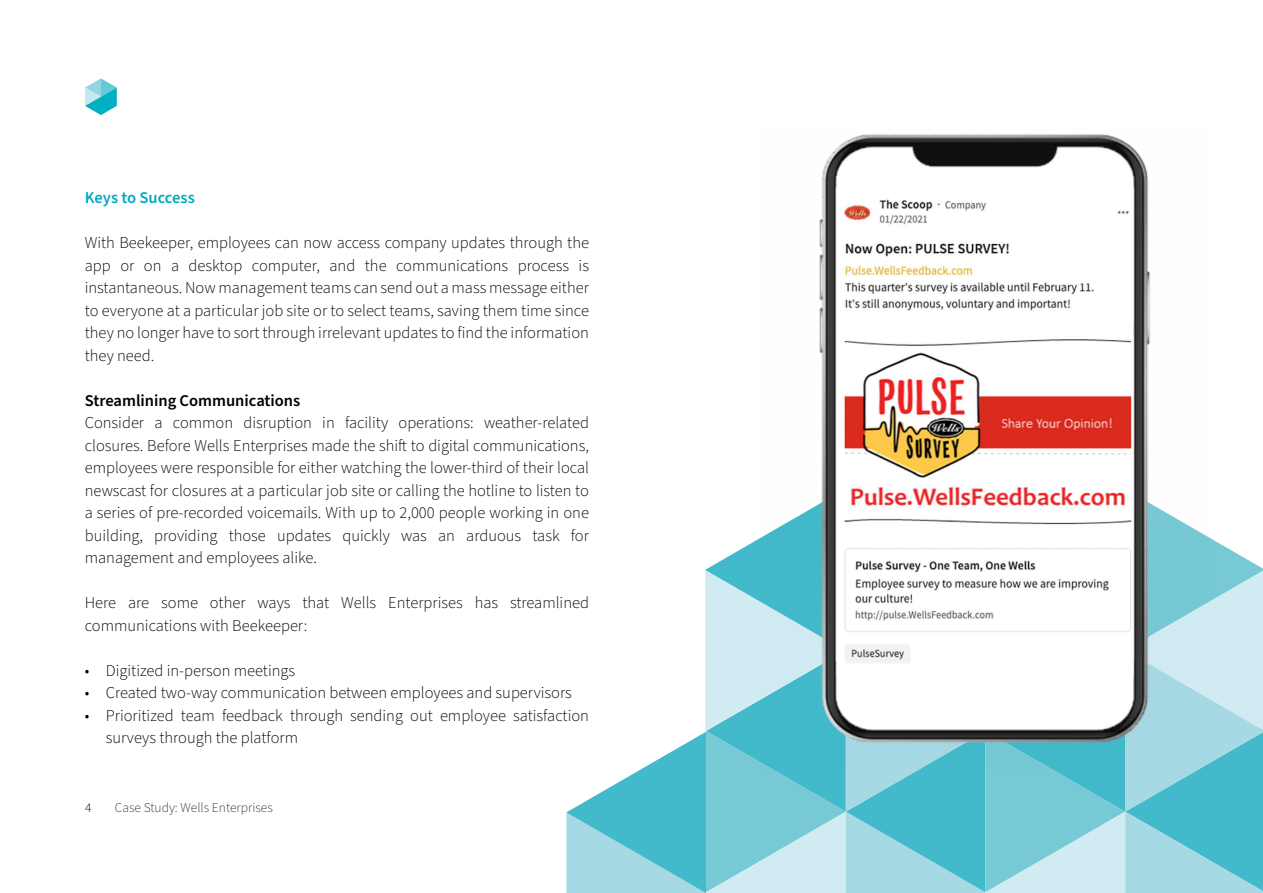
<style>
.page{position:relative;width:1263px;height:893px;background:#fff}
.page>*{position:absolute;margin:0;border:0;box-sizing:border-box;transform-origin:0 0}
.t1{font:300 16.5px/22.5px "Source Sans Pro";color:#000;text-align:justify}
.t2{font:600 16.5px "Source Sans Pro";color:#000}
.t3{font:600 16.5px "Source Sans Pro";color:#00abc2}
.t4{font:300 13.5px "Source Sans Pro";color:#3c3633}
.t5{font:300 13.5px "Source Sans Pro";color:#000}
</style>
<div class="page">
<svg style="left:566px;top:538px;width:697px;height:355px"></svg>
<svg style="left:85px;top:78px;width:32px;height:37px"></svg>
<img style="left:760px;top:134px;width:450px;height:635px">
<p class="t3" style="left:85px;top:187px;width:112px">Keys to Success</p>
<p class="t1" style="left:85px;top:232px;width:506px">With Beekeeper, employees can now access company updates through the app or on a desktop computer, and the communications process is instantaneous. Now management teams can send out a mass message either to everyone at a particular job site or to select teams, saving them time since they no longer have to sort through irrelevant updates to find the information they need.</p>
<p class="t2" style="left:85px;top:389px;width:217px">Streamlining Communications</p>
<p class="t1" style="left:85px;top:412px;width:506px">Consider a common disruption in facility operations: weather-related closures. Before Wells Enterprises made the shift to digital communications, employees were responsible for either watching the lower-third of their local newscast for closures at a particular job site or calling the hotline to listen to a series of pre-recorded voicemails. With up to 2,000 people working in one building, providing those updates quickly was an arduous task for management and employees alike.</p>
<p class="t1" style="left:85px;top:592px;width:506px">Here are some other ways that Wells Enterprises has streamlined communications with Beekeeper:</p>
<p class="t1" style="left:85px;top:659px;width:212px">• Digitized in-person meetings</p>
<p class="t1" style="left:85px;top:682px;width:489px">• Created two-way communication between employees and supervisors</p>
<p class="t1" style="left:106px;top:704px;width:485px;text-indent:-21px">• Prioritized team feedback through sending out employee satisfaction surveys through the platform</p>
<p class="t5" style="left:85px;top:798px;width:8px">4</p>
<p class="t4" style="left:115px;top:798px;width:160px">Case Study: Wells Enterprises</p>
</div>
